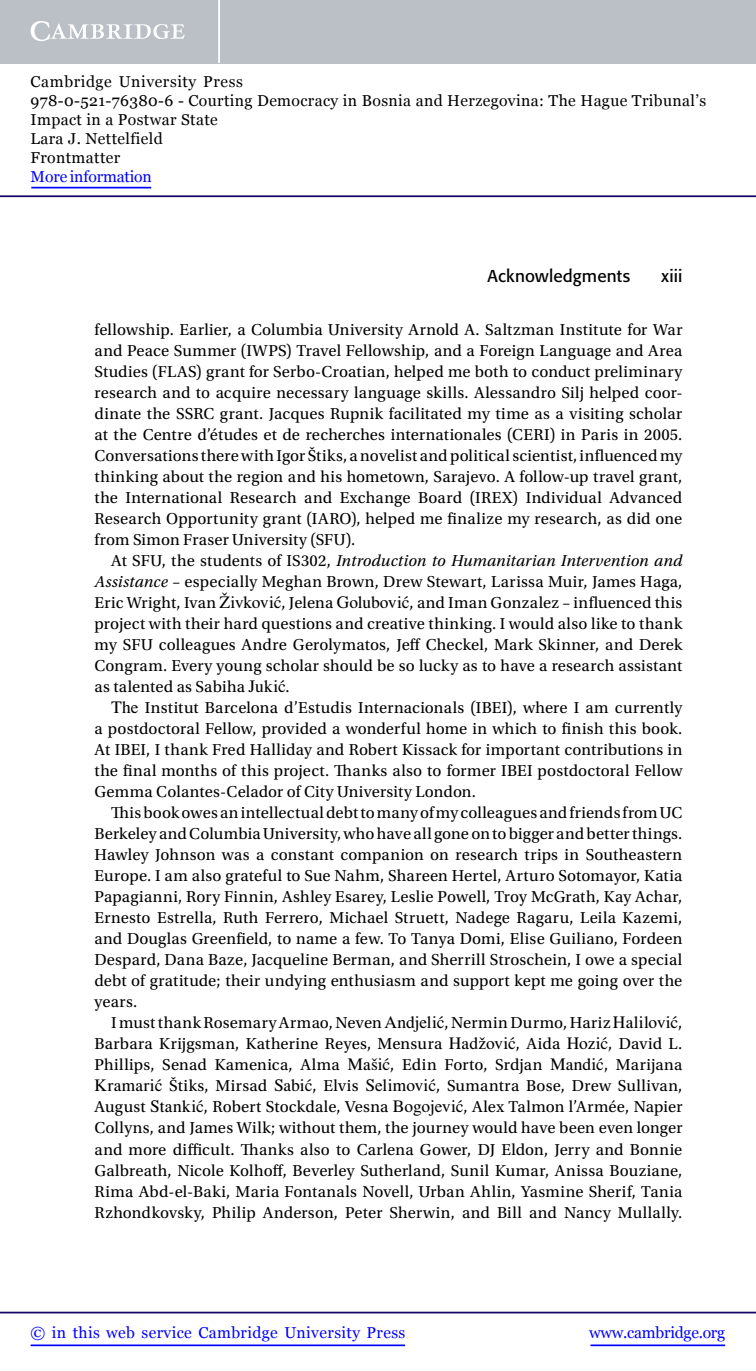
<style>
.page{position:relative;width:756px;height:1371px;background:#fff}
.page>*{position:absolute;margin:0;border:0;box-sizing:border-box;transform-origin:0 0}
.t1{font:17.15px "Formata";letter-spacing:.01em;color:#000}
.t2{font:16.62px/21px "Utopia Std";letter-spacing:.005em;color:#000;text-align:justify}
.t3{font:15.75px/18.9px "Georgia";letter-spacing:.025em;color:#000}
.t4{font:15.75px "Georgia";letter-spacing:.025em;color:#00f}
.t5{font:15.75px "Georgia";letter-spacing:-.015em;color:#00f}
.t6{font:15.75px "Georgia";letter-spacing:-.01em;color:#00f}
.s1{font-style:italic}
.s2{font-family:"Gandhari Unicode"}
</style>
<div class="page">
<hr style="left:591px;top:1344px;width:134px;height:1px;background:#00f">
<hr style="left:0;top:1311px;width:756px;height:2px;background:#150666">
<hr style="left:31px;top:1344px;width:374px;height:1px;background:#00f">
<div style="left:0;top:0;width:756px;height:63px;background:#bac0c6"></div>
<svg style="left:31px;top:21px;width:154px;height:20px"></svg>
<hr style="left:218px;top:0;width:2px;height:63px;background:#fff">
<hr style="left:0;top:195px;width:756px;height:2px;background:#150666">
<hr style="left:31px;top:187px;width:120px;height:1px;background:#00f">
<p class="t3" style="left:31px;top:72px;width:677px">Cambridge University Press<br>978-0-521-76380-6 - Courting Democracy in Bosnia and Herzegovina: The Hague Tribunal’s Impact in a Postwar State<br>Lara J. Nettelfield<br>Frontmatter</p>
<p class="t6" style="left:31px;top:167px;width:123px">More information</p>
<p class="t1" style="left:488px;top:266px;width:144px">Acknowledgments</p>
<p class="t1" style="left:661px;top:266px;width:23px">xiii</p>
<p class="t2" style="left:94px;top:319px;width:590px">fellowship. Earlier, a Columbia University Arnold A. Saltzman Institute for War and Peace Summer (IWPS) Travel Fellowship, and a Foreign Language and Area Studies (FLAS) grant for Serbo-Croatian, helped me both to conduct preliminary research and to acquire necessary language skills. Alessandro Silj helped coor&shy;dinate the SSRC grant. Jacques Rupnik facilitated my time as a visiting scholar at the Centre d’études et de recherches internationales (CERI) in Paris in 2005.<br>Conversations there with Igor Štiks, a novelist and political scientist, influenced my thinking about the region and his hometown, Sarajevo. A follow-up travel grant, the International Research and Exchange Board (IREX) Individual Advanced Research Opportunity grant (IARO), helped me finalize my research, as did one from Simon Fraser University (SFU).</p>
<p class="t2" style="left:94px;top:550px;width:590px;text-indent:17px">At SFU, the students of IS302, <span class="s1">Introduction to Humanitarian Intervention and Assistance</span> – especially Meghan Brown, Drew Stewart, Larissa Muir, James Haga, Eric Wright, Ivan <span class="s2">Živković</span>, Jelena <span class="s2">Golubović</span>, and Iman Gonzalez – influenced this project with their hard questions and creative thinking. I would also like to thank my SFU colleagues Andre Gerolymatos, Jeff Checkel, Mark Skinner, and Derek Congram. Every young scholar should be so lucky as to have a research assistant as talented as Sabiha <span class="s2">Jukić</span>.</p>
<p class="t2" style="left:94px;top:697px;width:590px;text-indent:17px"><span class="s2">The</span> Institut Barcelona d’Estudis Internacionals (IBEI), where I am currently a postdoctoral Fellow, provided a wonderful home in which to finish this book.<br>At IBEI, I thank Fred Halliday and Robert Kissack for important contributions in the final months of this project. Thanks also to former IBEI postdoctoral Fellow Gemma Colantes-Celador of City University London.</p>
<p class="t2" style="left:94px;top:802px;width:590px;text-indent:17px">This book owes an intellectual debt to many of my colleagues and friends from UC Berkeley and Columbia University, who have all gone on to bigger and better things.<br>Hawley Johnson was a constant companion on research trips in Southeastern Europe. I am also grateful to Sue Nahm, Shareen Hertel, Arturo Sotomayor, Katia Papagianni, Rory Finnin, Ashley Esarey, Leslie Powell, Troy McGrath, Kay Achar, Ernesto Estrella, Ruth Ferrero, Michael Struett, Nadege Ragaru, Leila Kazemi, and Douglas Greenfield, to name a few. To Tanya Domi, Elise Guiliano, Fordeen Despard, Dana Baze, Jacqueline Berman, and Sherrill Stroschein, I owe a special debt of gratitude; their undying enthusiasm and support kept me going over the years.</p>
<p class="t2" style="left:94px;top:1012px;width:590px;text-indent:17px">I must thank Rosemary Armao, Neven <span class="s2">Andjelić</span>, Nermin Durmo, Hariz <span class="s2">Halilović</span>, Barbara Krijgsman, Katherine Reyes, Mensura <span class="s2">Hadžović</span>, Aida <span class="s2">Hozić</span>, David L.<br>Phillips, Senad Kamenica, Alma <span class="s2">Mašić</span>, Edin Forto, Srdjan <span class="s2">Mandić</span>, Marijana <span class="s2">Kramarić</span> Štiks, Mirsad <span class="s2">Sabić</span>, Elvis <span class="s2">Selimović</span>, Sumantra Bose, Drew Sullivan, August <span class="s2">Stankić</span>, Robert Stockdale, Vesna <span class="s2">Bogojević</span>, Alex Talmon l’Armée, Napier Collyns, and James Wilk; without them, the journey would have been even longer and more difficult. Thanks also to Carlena Gower, DJ Eldon, Jerry and Bonnie Galbreath, Nicole Kolhoff, Beverley Sutherland, Sunil Kumar, Anissa Bouziane, Rima Abd-el-Baki, Maria Fontanals Novell, Urban Ahlin, Yasmine Sherif, Tania Rzhondkovsky, Philip Anderson, Peter Sherwin, and Bill and Nancy Mullally.</p>
<p class="t4" style="left:31px;top:1323px;width:376px">© in this web service Cambridge University Press</p>
<p class="t5" style="left:589px;top:1323px;width:137px">www.cambridge.org</p>
</div>
